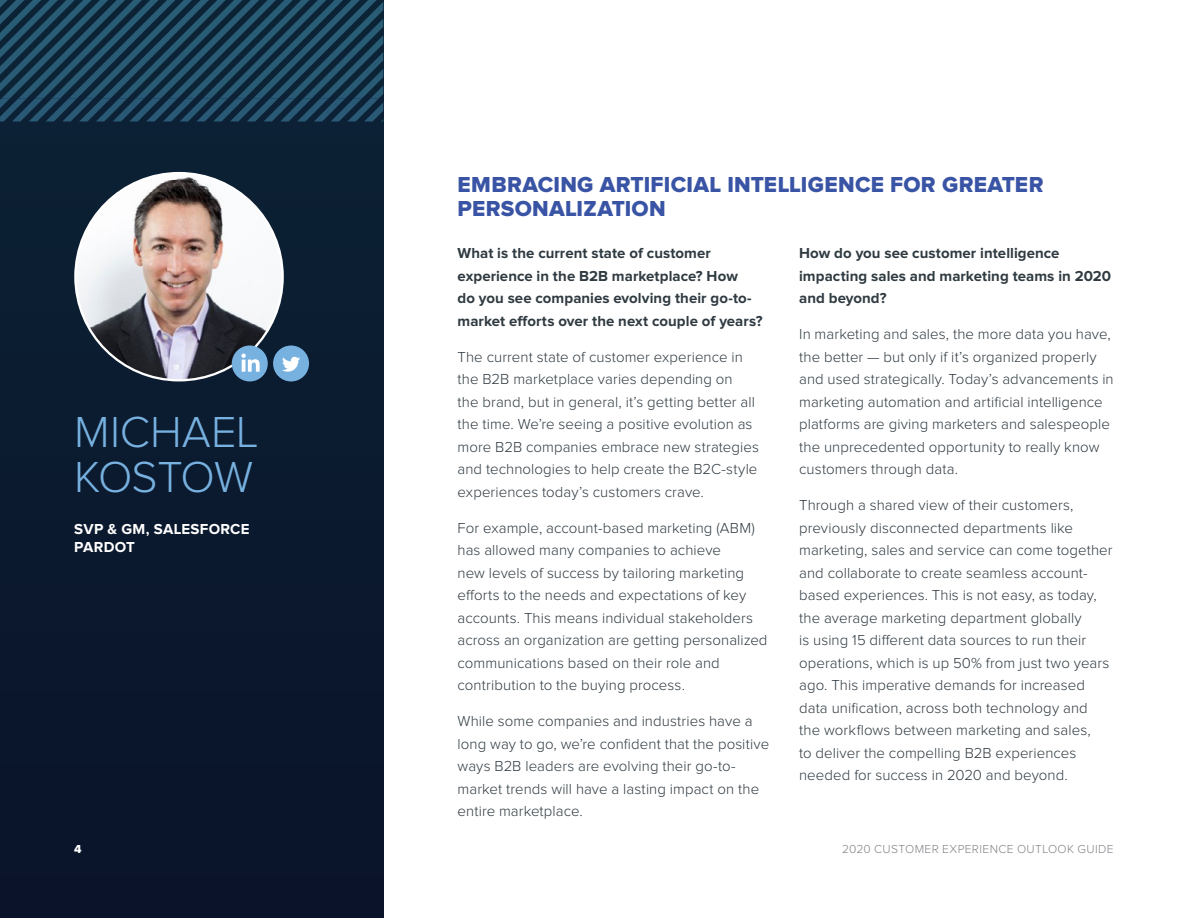
<style>
.page{position:relative;width:1188px;height:918px;background:#fff}
.page>*{position:absolute;margin:0;border:0;box-sizing:border-box;transform-origin:0 0}
.t1{font:300 45px/45px "Proxima Nova";letter-spacing:-.005em;color:#77b1e0}
.t2{font:22.5px/24px "Proxima Nova Extrabld";letter-spacing:.01em;color:#3954a5}
.t3{font:300 15px/22.5px "Proxima Nova";letter-spacing:.005em;color:#2f3a41}
.t4{font:700 15px/22.5px "Proxima Nova";letter-spacing:.005em;color:#2f3a41}
.t5{font:700 15px/18px "Proxima Nova";letter-spacing:.02em;color:#fff}
.t6{font:300 12px "Proxima Nova";letter-spacing:.03em;color:#818287}
.t7{font:12px "Proxima Nova Extrabld";color:#fff}
</style>
<div class="page">
<div style="left:0;top:0;width:383px;height:918px;background:#0b192e"></div>
<svg style="left:0;top:0;width:383px;height:122px"></svg>
<img style="left:75px;top:173px;width:208px;height:207px;border-radius:104px">
<div style="left:232px;top:345px;width:36px;height:36px;background:#77b1e0;border-radius:50%"></div>
<svg style="left:241px;top:354px;width:19px;height:18px"></svg>
<div style="left:273px;top:345px;width:36px;height:36px;background:#77b1e0;border-radius:50%"></div>
<svg style="left:282px;top:357px;width:18px;height:15px"></svg>
<h1 class="t1" style="left:74px;top:411px;width:185px">MICHAEL<br>KOSTOW</h1>
<p class="t5" style="left:74px;top:521px;width:177px">SVP &amp; GM, SALESFORCE<br>PARDOT</p>
<h2 class="t2" style="left:458px;top:174px;width:587px">EMBRACING ARTIFICIAL INTELLIGENCE FOR GREATER<br>PERSONALIZATION</h2>
<p class="t4" style="left:458px;top:242px;width:307px">What is the current state of customer experience in the B2B marketplace? How<br>do you see companies evolving their go-to&shy;market efforts over the next couple of years?</p>
<p class="t3" style="left:458px;top:346px;width:303px">The current state of customer experience in the B2B marketplace varies depending on<br>the brand, but in general, it’s getting better all the time. We’re seeing a positive evolution as more B2B companies embrace new strategies and technologies to help create the B2C-style experiences today’s customers crave.</p>
<p class="t3" style="left:458px;top:517px;width:311px">For example, account-based marketing (ABM) has allowed many companies to achieve<br>new levels of success by tailoring marketing efforts to the needs and expectations of key accounts. This means individual stakeholders across an organization are getting personalized communications based on their role and contribution to the buying process.</p>
<p class="t3" style="left:458px;top:710px;width:313px">While some companies and industries have a long way to go, we’re confident that the positive ways B2B leaders are evolving their go-to&shy;market trends will have a lasting impact on the entire marketplace.</p>
<p class="t4" style="left:799px;top:242px;width:314px">How do you see customer intelligence impacting sales and marketing teams in 2020 and beyond?</p>
<p class="t3" style="left:799px;top:323px;width:316px">In marketing and sales, the more data you have, the better — but only if it’s organized properly and used strategically. Today’s advancements in marketing automation and artificial intelligence platforms are giving marketers and salespeople the unprecedented opportunity to really know customers through data.</p>
<p class="t3" style="left:799px;top:494px;width:315px">Through a shared view of their customers, previously disconnected departments like marketing, sales and service can come together and collaborate to create seamless account&shy;based experiences. This is not easy, as today, the average marketing department globally<br>is using 15 different data sources to run their operations, which is up 50% from just two years ago. This imperative demands for increased data unification, across both technology and the workflows between marketing and sales,<br>to deliver the compelling B2B experiences needed for success in 2020 and beyond.</p>
<p class="t7" style="left:74px;top:844px;width:9px">4</p>
<p class="t6" style="left:842px;top:844px;width:273px">2020 CUSTOMER EXPERIENCE OUTLOOK GUIDE</p>
</div>
